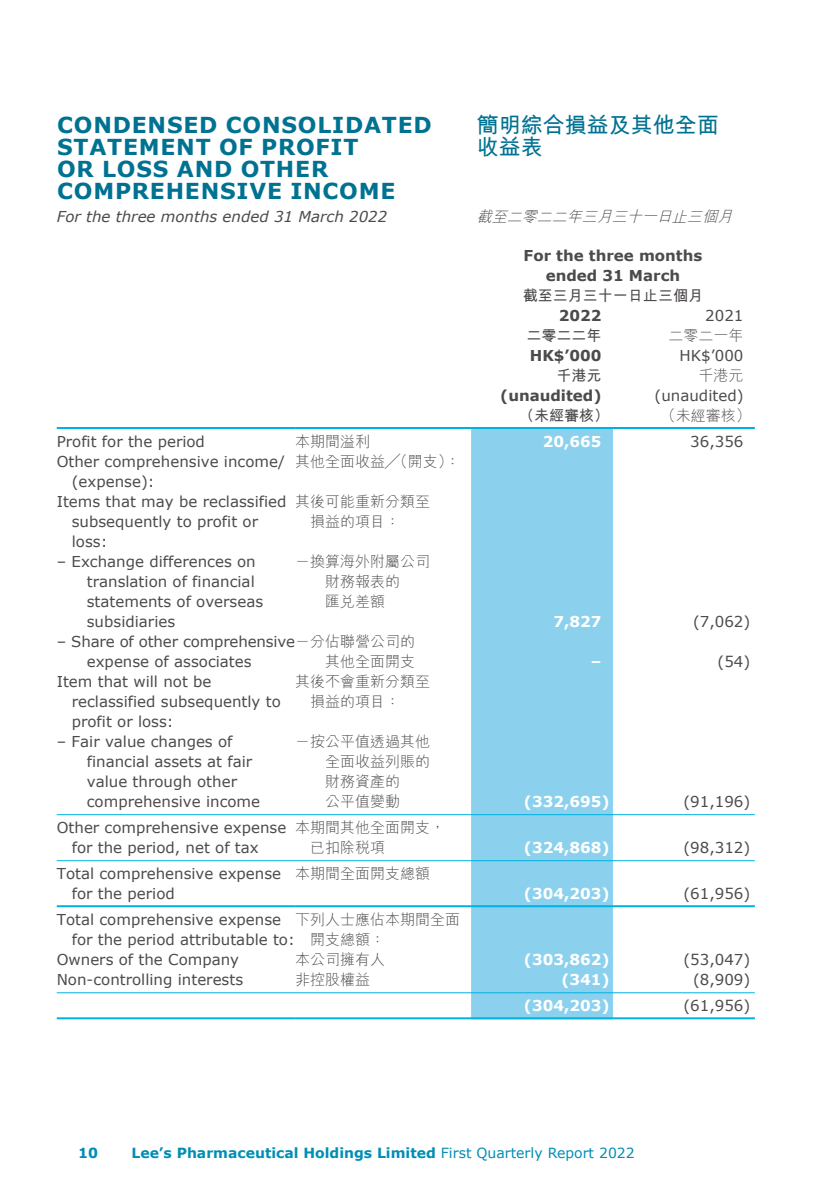
<style>
.page{position:relative;width:840px;height:1191px;background:#fff}
.page>*{position:absolute;margin:0;border:0;box-sizing:border-box;transform-origin:0 0}
.t1{font:700 22px/22px "Verdana";letter-spacing:.035em;color:#007291}
.t2{font:700 22px/22px "M Hei HK";color:#007291}
.t3{font:15px/20px "Verdana";color:#4d4a4a}
.t4{font:300 15px/20px "M Hei HK";color:#4d4a4a}
.t5{font:700 15px "Verdana";color:#fff}
.t6{font:700 15px/20px "Verdana";color:#4d4a4a;text-align:center}
.t7{font:italic 15px "Verdana";color:#4d4a4a}
.t8{font:700 15px "M Hei HK";color:#4d4a4a}
.t9{font:italic 300 15px "M Hei HK";color:#4d4a4a}
.t10{font:700 14px "Verdana";color:#008eb5}
.s1{font-family:"M Hei HK";font-weight:300}
.s2{font-weight:400}
</style>
<div class="page">
<div style="left:471px;top:429px;width:141px;height:588px;background:#8bd1ee"></div>
<hr style="left:57px;top:427px;width:238px;height:2px;background:#00b1e2">
<hr style="left:295px;top:427px;width:176px;height:2px;background:#00b1e2">
<hr style="left:471px;top:427px;width:141px;height:2px;background:#00b1e2">
<hr style="left:612px;top:427px;width:142px;height:2px;background:#00b1e2">
<hr style="left:57px;top:814px;width:238px;height:1px;background:#00b1e2">
<hr style="left:295px;top:814px;width:176px;height:1px;background:#00b1e2">
<hr style="left:471px;top:814px;width:141px;height:1px;background:#00b1e2">
<hr style="left:612px;top:814px;width:142px;height:1px;background:#00b1e2">
<hr style="left:57px;top:860px;width:238px;height:1px;background:#00b1e2">
<hr style="left:295px;top:860px;width:176px;height:1px;background:#00b1e2">
<hr style="left:471px;top:860px;width:141px;height:1px;background:#00b1e2">
<hr style="left:612px;top:860px;width:142px;height:1px;background:#00b1e2">
<hr style="left:57px;top:905px;width:238px;height:2px;background:#00b1e2">
<hr style="left:295px;top:905px;width:176px;height:2px;background:#00b1e2">
<hr style="left:471px;top:905px;width:141px;height:2px;background:#00b1e2">
<hr style="left:612px;top:905px;width:142px;height:2px;background:#00b1e2">
<hr style="left:57px;top:992px;width:238px;height:1px;background:#00b1e2">
<hr style="left:295px;top:992px;width:176px;height:1px;background:#00b1e2">
<hr style="left:471px;top:992px;width:141px;height:1px;background:#00b1e2">
<hr style="left:612px;top:992px;width:142px;height:1px;background:#00b1e2">
<hr style="left:57px;top:1017px;width:238px;height:2px;background:#00b1e2">
<hr style="left:295px;top:1017px;width:176px;height:2px;background:#00b1e2">
<hr style="left:471px;top:1017px;width:141px;height:2px;background:#00b1e2">
<hr style="left:612px;top:1017px;width:142px;height:2px;background:#00b1e2">
<h1 class="t1" style="left:57px;top:114px;width:376px">CONDENSED CONSOLIDATED<br>STATEMENT OF PROFIT<br>OR LOSS AND OTHER<br>COMPREHENSIVE INCOME</h1>
<p class="t7" style="left:57px;top:206px;width:332px">For the three months ended 31 March 2022</p>
<h1 class="t2" style="left:476px;top:112px;width:243px">簡明綜合損益及其他全面收益表</h1>
<p class="t9" style="left:476px;top:209px;width:260px">截至二零二二年三月三十一日止三個月</p>
<p class="t6" style="left:523px;top:245px;width:180px">For the three months ended 31 March</p>
<p class="t8" style="left:522px;top:285px;width:181px">截至三月三十一日止三個月</p>
<p class="t6" style="left:558px;top:305px;width:44px">2022</p>
<p class="t3" style="left:705px;top:305px;width:40px">2021</p>
<p class="t8" style="left:526px;top:324px;width:76px">二零二二年</p>
<p class="t4" style="left:668px;top:325px;width:76px">二零二一年</p>
<p class="t6" style="left:529px;top:345px;width:73px">HK$’000</p>
<p class="t3" style="left:679px;top:345px;width:65px">HK$’000</p>
<p class="t8" style="left:556px;top:364px;width:46px">千港元</p>
<p class="t4" style="left:698px;top:365px;width:46px">千港元</p>
<p class="t6" style="left:500px;top:385px;width:103px">(unaudited)</p>
<p class="t3" style="left:654px;top:385px;width:90px">(unaudited)</p>
<p class="t8" style="left:518px;top:404px;width:91px">（未經審核）</p>
<p class="t4" style="left:660px;top:405px;width:91px">（未經審核）</p>
<p class="t3" style="left:57px;top:431px;width:150px">Profit for the period</p>
<p class="t4" style="left:295px;top:431px;width:76px">本期間溢利</p>
<p class="t5" style="left:542px;top:431px;width:60px">20,665</p>
<p class="t3" style="left:690px;top:431px;width:55px">36,356</p>
<p class="t3" style="left:72px;top:451px;width:214px;text-indent:-15px">Other comprehensive income/ (expense):</p>
<p class="t4" style="left:295px;top:451px;width:166px">其他全面收益╱（開支）：</p>
<p class="t3" style="left:72px;top:491px;width:216px;text-indent:-15px">Items that may be reclassified subsequently to profit or loss:</p>
<p class="t4" style="left:310px;top:491px;width:121px;text-indent:-15px">其後可能重新分類至損益的項目：</p>
<p class="t3" style="left:87px;top:551px;width:178px;text-indent:-30px">– Exchange differences on translation of financial statements of overseas subsidiaries</p>
<p class="t4" style="left:325px;top:551px;width:106px;text-indent:-30px">－換算海外附屬公司財務報表的<br>匯兌差額</p>
<p class="t5" style="left:553px;top:611px;width:50px">7,827</p>
<p class="t3" style="left:692px;top:611px;width:59px">(7,062)</p>
<p class="t3" style="left:87px;top:631px;width:330px;text-indent:-30px">– Share of other comprehensive<span class="s1">－分佔聯營公司的</span>expense of associates</p>
<p class="t4" style="left:325px;top:651px;width:91px">其他全面開支</p>
<p class="t5" style="left:590px;top:651px;width:12px">–</p>
<p class="t3" style="left:717px;top:651px;width:34px">(54)</p>
<p class="t3" style="left:72px;top:671px;width:210px;text-indent:-15px">Item that will not be reclassified subsequently to profit or loss:</p>
<p class="t4" style="left:310px;top:671px;width:121px;text-indent:-15px">其後不會重新分類至損益的項目：</p>
<p class="t3" style="left:87px;top:731px;width:175px;text-indent:-30px">– Fair value changes of financial assets at fair value through other comprehensive income</p>
<p class="t4" style="left:325px;top:731px;width:106px;text-indent:-30px">－按公平值透過其他全面收益列賬的財務資產的<br>公平值變動</p>
<p class="t3" style="left:72px;top:817px;width:216px;text-indent:-15px">Other comprehensive expense for the period, net of tax</p>
<p class="t4" style="left:310px;top:817px;width:136px;text-indent:-15px">本期間其他全面開支，已扣除稅項</p>
<p class="t3" style="left:72px;top:863px;width:211px;text-indent:-15px">Total comprehensive expense for the period</p>
<p class="t4" style="left:295px;top:863px;width:136px">本期間全面開支總額</p>
<p class="t5" style="left:523px;top:791px;width:87px">(332,695)</p>
<p class="t3" style="left:683px;top:791px;width:68px">(91,196)</p>
<p class="t5" style="left:523px;top:837px;width:87px">(324,868)</p>
<p class="t3" style="left:683px;top:837px;width:68px">(98,312)</p>
<p class="t5" style="left:523px;top:883px;width:87px">(304,203)</p>
<p class="t3" style="left:683px;top:883px;width:68px">(61,956)</p>
<p class="t3" style="left:72px;top:909px;width:224px;text-indent:-15px">Total comprehensive expense for the period attributable to:</p>
<p class="t4" style="left:310px;top:909px;width:151px;text-indent:-15px">下列人士應佔本期間全面開支總額：</p>
<p class="t3" style="left:57px;top:949px;width:184px">Owners of the Company</p>
<p class="t4" style="left:295px;top:949px;width:91px">本公司擁有人</p>
<p class="t5" style="left:523px;top:949px;width:87px">(303,862)</p>
<p class="t3" style="left:683px;top:949px;width:68px">(53,047)</p>
<p class="t3" style="left:57px;top:969px;width:188px">Non-controlling interests</p>
<p class="t4" style="left:295px;top:969px;width:76px">非控股權益</p>
<p class="t5" style="left:561px;top:969px;width:50px">(341)</p>
<p class="t3" style="left:692px;top:969px;width:59px">(8,909)</p>
<p class="t5" style="left:523px;top:995px;width:87px">(304,203)</p>
<p class="t3" style="left:683px;top:995px;width:68px">(61,956)</p>
<p class="t10" style="left:78px;top:1142px;width:21px">10</p>
<p class="t10" style="left:131px;top:1142px;width:504px">Lee’s Pharmaceutical Holdings Limited <span class="s2">First Quarterly Report 2022</span></p>
</div>
